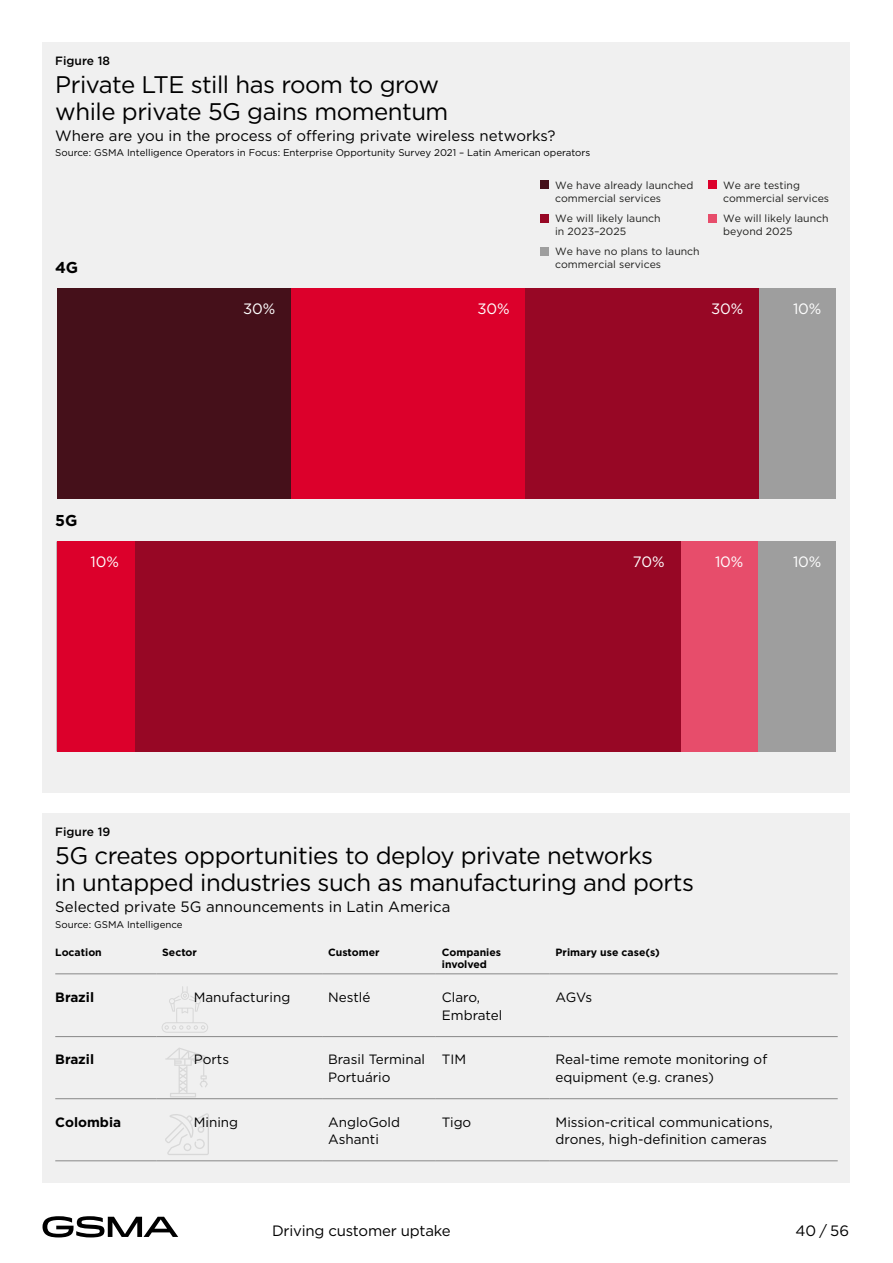
<style>
.page{position:relative;width:893px;height:1263px;background:#fff}
.page>*{position:absolute;margin:0;border:0;box-sizing:border-box;transform-origin:0 0}
.Fig_title{font:24px/27.6px "Gotham";letter-spacing:-.02em;color:#000}
.t1{font:700 15.75px "Gotham";color:#000}
.Fig_title-2{font:15px "Gotham";color:#000}
.t2{font:15px "Gotham";letter-spacing:-.01em;color:#fff}
.TAB1{font:13.5px/17.2px "Gotham";color:#000}
.TAB1-2{font:700 13.5px "Gotham";color:#000}
.Fig_number{font:500 12px "Gotham";color:#000}
.t3{font:10.5px/12.6px "Gotham";color:#1d1d1b}
.TAB1-3{font:700 10.5px/12px "Gotham";color:#000}
.Fig_source{font:9.75px "Gotham";color:#000}
</style>
<div class="page">
<svg style="left:43px;top:1216px;width:135px;height:21px"></svg>
<div style="left:43px;top:43px;width:807px;height:750px;background:#f0f0f0"></div>
<div style="left:540px;top:180px;width:9px;height:9px;background:#45101a"></div>
<div style="left:708px;top:180px;width:9px;height:9px;background:#dc002b"></div>
<div style="left:708px;top:214px;width:9px;height:8px;background:#e74d6b"></div>
<div style="left:540px;top:247px;width:9px;height:8px;background:#9e9e9e"></div>
<div style="left:540px;top:214px;width:9px;height:8px;background:#970725"></div>
<div style="left:758px;top:288px;width:78px;height:211px;background:#9e9e9e"></div>
<div style="left:758px;top:541px;width:78px;height:211px;background:#9e9e9e"></div>
<div style="left:680px;top:541px;width:78px;height:211px;background:#e74d6b"></div>
<div style="left:525px;top:288px;width:233px;height:211px;background:#970725"></div>
<div style="left:135px;top:541px;width:545px;height:211px;background:#970725"></div>
<div style="left:291px;top:288px;width:234px;height:211px;background:#dc002b"></div>
<div style="left:57px;top:541px;width:78px;height:211px;background:#dc002b"></div>
<div style="left:57px;top:288px;width:234px;height:211px;background:#45101a"></div>
<div style="left:43px;top:814px;width:807px;height:369px;background:#f0f0f0"></div>
<hr style="left:55px;top:973px;width:101px;height:1px;background:#878787">
<hr style="left:156px;top:973px;width:166px;height:1px;background:#878787">
<hr style="left:322px;top:973px;width:114px;height:1px;background:#878787">
<hr style="left:436px;top:973px;width:114px;height:1px;background:#878787">
<hr style="left:550px;top:973px;width:288px;height:1px;background:#878787">
<hr style="left:55px;top:1036px;width:101px;height:1px;background:#878787">
<hr style="left:156px;top:1036px;width:166px;height:1px;background:#878787">
<hr style="left:322px;top:1036px;width:114px;height:1px;background:#878787">
<hr style="left:436px;top:1036px;width:114px;height:1px;background:#878787">
<hr style="left:550px;top:1036px;width:288px;height:1px;background:#878787">
<hr style="left:55px;top:1098px;width:101px;height:1px;background:#878787">
<hr style="left:156px;top:1098px;width:166px;height:1px;background:#878787">
<hr style="left:322px;top:1098px;width:114px;height:1px;background:#878787">
<hr style="left:436px;top:1098px;width:114px;height:1px;background:#878787">
<hr style="left:550px;top:1098px;width:288px;height:1px;background:#878787">
<hr style="left:55px;top:1160px;width:101px;height:1px;background:#878787">
<hr style="left:156px;top:1160px;width:166px;height:1px;background:#878787">
<hr style="left:322px;top:1160px;width:114px;height:1px;background:#878787">
<hr style="left:436px;top:1160px;width:114px;height:1px;background:#878787">
<hr style="left:550px;top:1160px;width:288px;height:1px;background:#878787">
<svg style="left:165px;top:1048px;width:44px;height:49px"></svg>
<svg style="left:165px;top:1113px;width:44px;height:42px"></svg>
<svg style="left:162px;top:986px;width:46px;height:47px"></svg>
<p class="Fig_number" style="left:55px;top:53px;width:56px">Figure 18</p>
<p class="Fig_title" style="left:55px;top:70px;width:395px">Private LTE still has room to grow while private 5G gains momentum</p>
<p class="Fig_title-2" style="left:55px;top:126px;width:502px">Where are you in the process of offering private wireless networks?</p>
<p class="Fig_source" style="left:55px;top:147px;width:537px">Source: GSMA Intelligence Operators in Focus: Enterprise Opportunity Survey 2021 – Latin American operators</p>
<p class="t3" style="left:555px;top:179px;width:140px">We have already launched commercial services</p>
<p class="t3" style="left:723px;top:179px;width:107px">We are testing commercial services</p>
<p class="t3" style="left:723px;top:212px;width:107px">We will likely launch beyond 2025</p>
<p class="t3" style="left:555px;top:245px;width:146px">We have no plans to launch commercial services</p>
<p class="t3" style="left:555px;top:212px;width:107px">We will likely launch in 2023–2025</p>
<p class="t1" style="left:55px;top:257px;width:25px">4G</p>
<p class="t2" style="left:243px;top:299px;width:34px">30%</p>
<p class="t2" style="left:477px;top:299px;width:34px">30%</p>
<p class="t2" style="left:711px;top:299px;width:34px">30%</p>
<p class="t2" style="left:793px;top:299px;width:30px">10%</p>
<p class="t1" style="left:55px;top:510px;width:24px">5G</p>
<p class="t2" style="left:91px;top:552px;width:30px">10%</p>
<p class="t2" style="left:633px;top:552px;width:33px">70%</p>
<p class="t2" style="left:715px;top:552px;width:30px">10%</p>
<p class="t2" style="left:793px;top:552px;width:30px">10%</p>
<p class="Fig_number" style="left:55px;top:824px;width:57px">Figure 19</p>
<p class="Fig_title" style="left:55px;top:841px;width:640px">5G creates opportunities to deploy private networks<br>in untapped industries such as manufacturing and ports</p>
<p class="Fig_title-2" style="left:55px;top:897px;width:397px">Selected private 5G announcements in Latin America</p>
<p class="Fig_source" style="left:55px;top:918px;width:129px">Source: GSMA Intelligence</p>
<p class="TAB1-3" style="left:55px;top:946px;width:48px">Location</p>
<p class="TAB1-3" style="left:162px;top:946px;width:36px">Sector</p>
<p class="TAB1-3" style="left:328px;top:946px;width:53px">Customer</p>
<p class="TAB1-3" style="left:442px;top:946px;width:61px">Companies involved</p>
<p class="TAB1-3" style="left:556px;top:946px;width:106px">Primary use case(s)</p>
<p class="TAB1-2" style="left:55px;top:988px;width:40px">Brazil</p>
<p class="TAB1" style="left:194px;top:989px;width:98px">Manufacturing</p>
<p class="TAB1" style="left:328px;top:989px;width:44px">Nestlé</p>
<p class="TAB1" style="left:442px;top:989px;width:62px">Claro,<br>Embratel</p>
<p class="TAB1" style="left:556px;top:989px;width:38px">AGVs</p>
<p class="TAB1-2" style="left:55px;top:1051px;width:40px">Brazil</p>
<p class="TAB1" style="left:194px;top:1051px;width:37px">Ports</p>
<p class="TAB1" style="left:328px;top:1051px;width:99px">Brasil Terminal<br>Portuário</p>
<p class="TAB1" style="left:442px;top:1051px;width:26px">TIM</p>
<p class="TAB1" style="left:556px;top:1051px;width:213px">Real-time remote monitoring of equipment (e.g. cranes)</p>
<p class="TAB1-2" style="left:55px;top:1113px;width:67px">Colombia</p>
<p class="TAB1" style="left:194px;top:1113px;width:46px">Mining</p>
<p class="TAB1" style="left:328px;top:1113px;width:74px">AngloGold<br>Ashanti</p>
<p class="TAB1" style="left:442px;top:1113px;width:31px">Tigo</p>
<p class="TAB1" style="left:556px;top:1113px;width:219px">Mission-critical communications, drones, high-definition cameras</p>
<p class="Fig_title-2" style="left:272px;top:1221px;width:180px">Driving customer uptake</p>
<p class="Fig_title-2" style="left:796px;top:1221px;width:55px">40 / 56</p>
</div>
